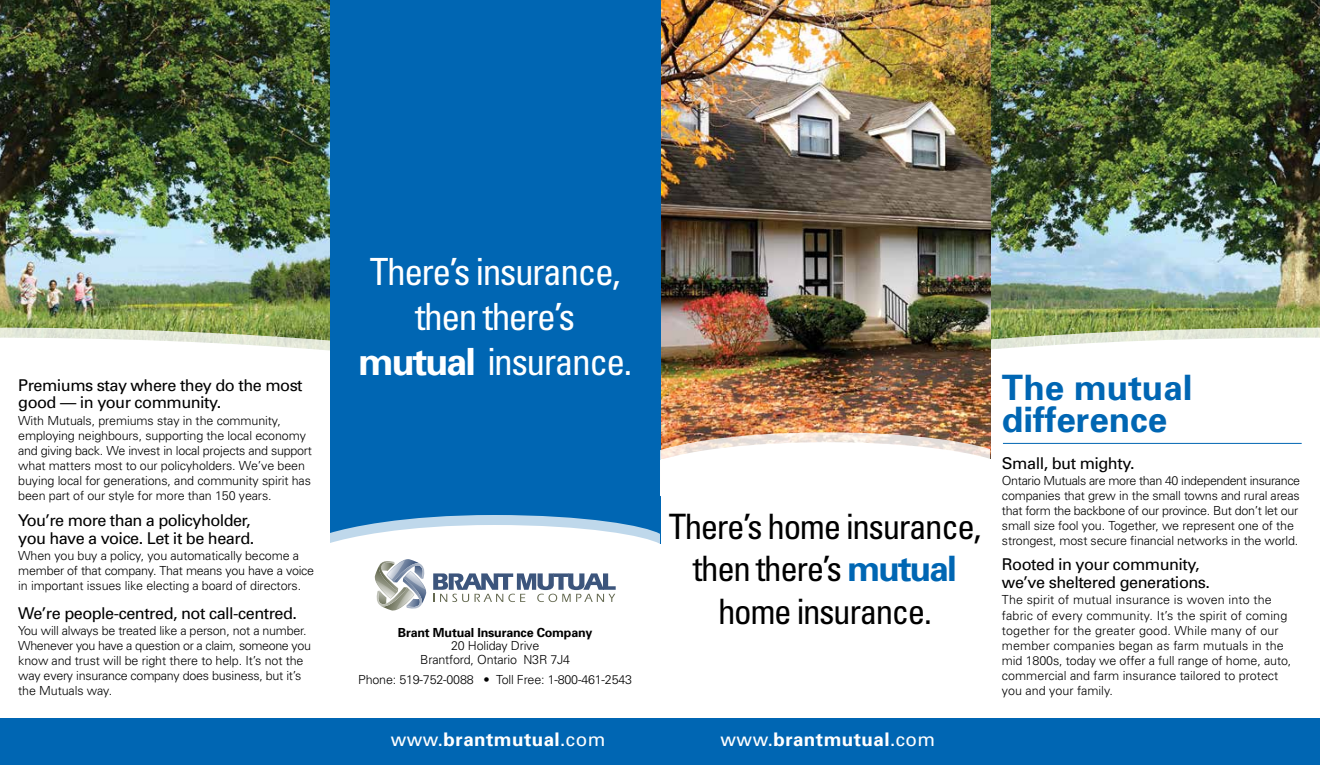
<style>
.page{position:relative;width:1320px;height:765px;background:#fff}
.page>*{position:absolute;margin:0;border:0;box-sizing:border-box;transform-origin:0 0}
.t1{font:condensed 37.5px/45px "Univers";letter-spacing:-.04em;color:#fff;text-align:center}
.t2{font:condensed 35px/42.5px "Univers";letter-spacing:-.04em;color:#000;text-align:center}
.t3{font:700 35px/32.5px "Univers";color:#0066b3}
.t4{font:700 18.75px "Univers";letter-spacing:.025em;color:#fff}
.t5{font:16.25px/17.5px "Univers";letter-spacing:-.03em;color:#000}
.t6{font:300 12.5px/15px "Univers";letter-spacing:-.01em;color:#000}
.t7{font:300 12.5px/16.2px "Univers";letter-spacing:.01em;color:#000}
.t8{font:700 12.5px "Univers";letter-spacing:-.015em;color:#000}
.s1{font-weight:700;font-stretch:normal}
.s2{font-weight:700;font-stretch:normal;color:#0066b3}
.s3{font-weight:400}
</style>
<div class="page">
<img style="left:0;top:0;width:330px;height:328px">
<svg style="left:0;top:328px;width:330px;height:10px;background:#bac69f"></svg>
<img style="left:990px;top:0;width:330px;height:328px">
<svg style="left:990px;top:328px;width:330px;height:10px;background:#c0cca6"></svg>
<img style="left:660px;top:0;width:330px;height:338px">
<div style="left:0;top:718px;width:1320px;height:47px;background:#0066b3"></div>
<div style="left:330px;top:0;width:330px;height:543px;background:#0066b3"></div>
<svg style="left:68px;top:338px;width:1234px;height:206px"></svg>
<svg style="left:374px;top:559px;width:242px;height:52px"></svg>
<h3 class="t5" style="left:18px;top:377px;width:286px">Premiums stay where they do the most good — in your community.</h3>
<p class="t6" style="left:18px;top:413px;width:295px">With Mutuals, premiums stay in the community, employing neighbours, supporting the local economy and giving back. We invest in local projects and support what matters most to our policyholders. We’ve been buying local for generations, and community spirit has been part of our style for more than 150 years.</p>
<h3 class="t5" style="left:18px;top:512px;width:238px">You’re more than a policyholder, you have a voice. Let it be heard.</h3>
<p class="t6" style="left:18px;top:548px;width:297px">When you buy a policy, you automatically become a member of that company. That means you have a voice in important issues like electing a board of directors.</p>
<h3 class="t5" style="left:18px;top:605px;width:280px">We’re people-centred, not call-centred.</h3>
<p class="t6" style="left:18px;top:623px;width:294px">You will always be treated like a person, not a number.<br>Whenever you have a question or a claim, someone you know and trust will be right there to help. It’s not the way every insurance company does business, but it’s the Mutuals way.</p>
<h1 class="t1" style="left:358px;top:248px;width:275px">There’s insurance, then there’s <span class="s1">mutual</span> insurance.</h1>
<p class="t8" style="left:398px;top:625px;width:196px">Brant Mutual Insurance Company</p>
<p class="t6" style="left:420px;top:639px;width:152px;line-height:13.8px;text-align:center">20 Holiday Drive<br>Brantford, Ontario N3R 7J4</p>
<p class="t6" style="left:358px;top:672px;width:275px">Phone: 519-752-0088 • Toll Free: 1-800-461-2543</p>
<h2 class="t2" style="left:669px;top:505px;width:314px">There’s home insurance, then there’s <span class="s2">mutual </span>home insurance.</h2>
<h3 class="t4" style="left:391px;top:728px;width:216px"><span class="s3">www.</span>brantmutual<span class="s3">.com</span></h3>
<h3 class="t4" style="left:720px;top:728px;width:216px"><span class="s3">www.</span>brantmutual<span class="s3">.com</span></h3>
<h2 class="t3" style="left:1002px;top:371px;width:192px">The mutual difference</h2>
<h3 class="t5" style="left:1002px;top:454px;width:134px">Small, but mighty.</h3>
<p class="t6" style="left:1002px;top:473px;width:300px">Ontario Mutuals are more than 40 independent insurance companies that grew in the small towns and rural areas that form the backbone of our province. But don’t let our small size fool you. Together, we represent one of the strongest, most secure financial networks in the world.</p>
<h3 class="t5" style="left:1002px;top:556px;width:210px">Rooted in your community, we’ve sheltered generations.</h3>
<p class="t7" style="left:1002px;top:592px;width:287px">The spirit of mutual insurance is woven into the fabric of every community. It’s the spirit of coming</p>
<p class="t6" style="left:1002px;top:623px;width:291px">together for the greater good. While many of our member companies began as farm mutuals in the mid 1800s, today we offer a full range of home, auto, commercial and farm insurance tailored to protect you and your family.</p>
</div>
